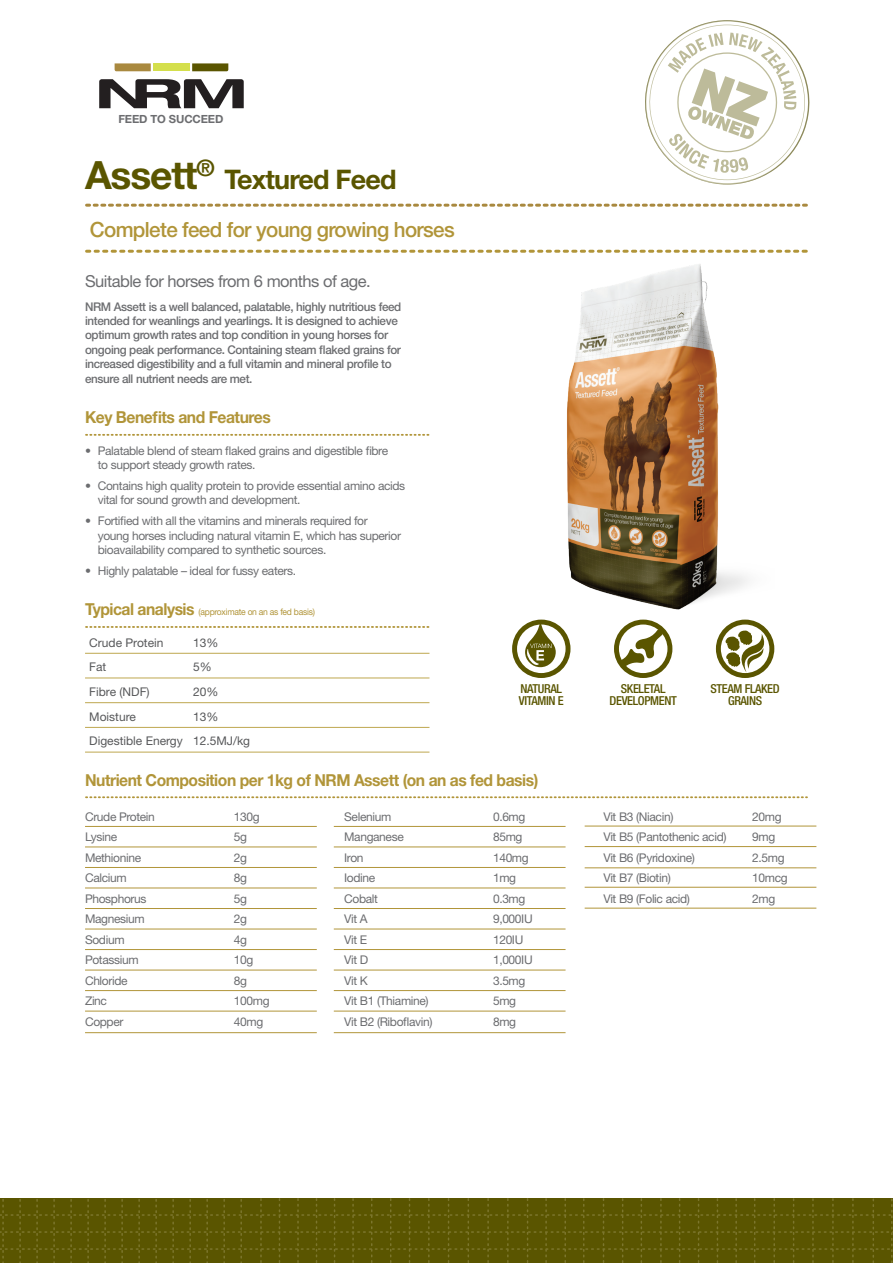
<style>
.page{position:relative;width:893px;height:1263px;background:#fff}
.page>*{position:absolute;margin:0;border:0;box-sizing:border-box;transform-origin:0 0}
.t1{font:700 39px "Helvetica Neue LT Std";letter-spacing:-.03em;color:#5a5500}
.t2{font:700 27px "Helvetica Neue LT Std";letter-spacing:-.03em;color:#5a5500}
.t3{font:500 21px "Helvetica Neue LT Std";letter-spacing:-.03em;color:#b19539}
.t4{font:700 16.5px "Helvetica Neue LT Std";letter-spacing:-.03em;color:#b19539;scale:.95 1}
.t5{font:16.5px "Helvetica Neue LT Std";letter-spacing:-.03em;color:#6c6d70}
.t6{font:500 condensed 12.3px/12.3px "Helvetica Neue LT Std";letter-spacing:-.03em;color:#5a5500;text-align:center}
.t7{font:12px/14.4px "Helvetica Neue LT Std";letter-spacing:-.03em;color:#6c6d70}
.t8{font:500 12px/14.4px "Helvetica Neue LT Std";letter-spacing:-.03em;color:#6c6d70}
.t9{font:12px/24.8px "Helvetica Neue LT Std";color:#57585a}
.t10{font:700 11.25px "Helvetica Neue LT Std";letter-spacing:-.01em;color:#6c6d70}
.t11{font:9px "Helvetica Neue LT Std";letter-spacing:-.03em;color:#b19539;scale:.95 1}
.s1{font-weight:700;font-size:16.5px}
</style>
<div class="page">
<div style="left:614px;top:620px;width:58px;height:58px;border:5px solid #5a5500;border-radius:50%"></div>
<svg style="left:621px;top:629px;width:42px;height:39px"></svg>
<div style="left:716px;top:620px;width:58px;height:58px;border:5px solid #5a5500;border-radius:50%"></div>
<svg style="left:725px;top:630px;width:41px;height:43px"></svg>
<div style="left:512px;top:620px;width:58px;height:58px;border:5px solid #5a5500;border-radius:50%"></div>
<svg style="left:525px;top:621px;width:31px;height:46px"></svg>
<img style="left:555px;top:249px;width:218px;height:374px">
<svg style="left:86px;top:434px;width:343px;height:2px"></svg>
<svg style="left:86px;top:626px;width:343px;height:2px"></svg>
<hr style="left:85px;top:653px;width:344px;height:1px;background:#bea74f">
<hr style="left:85px;top:678px;width:344px;height:1px;background:#bea74f">
<hr style="left:85px;top:702px;width:344px;height:1px;background:#bea74f">
<hr style="left:85px;top:727px;width:344px;height:1px;background:#bea74f">
<hr style="left:85px;top:752px;width:344px;height:1px;background:#bea74f">
<svg style="left:99px;top:79px;width:145px;height:29px"></svg>
<div style="left:153px;top:63px;width:37px;height:8px;background:#d4df4c"></div>
<svg style="left:115px;top:63px;width:36px;height:8px"></svg>
<svg style="left:192px;top:63px;width:36px;height:8px"></svg>
<svg style="left:87px;top:250px;width:719px;height:3px"></svg>
<svg style="left:87px;top:204px;width:719px;height:3px"></svg>
<svg style="left:0;top:1198px;width:893px;height:65px;background:#5c5703"></svg>
<svg style="left:645px;top:20px;width:165px;height:165px"></svg>
<hr style="left:334px;top:826px;width:232px;height:1px;background:#b19539">
<hr style="left:334px;top:846px;width:232px;height:1px;background:#b19539">
<hr style="left:334px;top:867px;width:232px;height:1px;background:#b19539">
<hr style="left:334px;top:887px;width:232px;height:1px;background:#b19539">
<hr style="left:334px;top:908px;width:232px;height:1px;background:#b19539">
<hr style="left:334px;top:929px;width:232px;height:1px;background:#b19539">
<hr style="left:334px;top:949px;width:232px;height:1px;background:#b19539">
<hr style="left:334px;top:970px;width:232px;height:1px;background:#b19539">
<hr style="left:334px;top:990px;width:232px;height:1px;background:#b19539">
<hr style="left:334px;top:1011px;width:232px;height:1px;background:#b19539">
<hr style="left:334px;top:1032px;width:232px;height:1px;background:#b19539">
<hr style="left:585px;top:867px;width:231px;height:1px;background:#b19539">
<hr style="left:585px;top:887px;width:231px;height:1px;background:#b19539">
<hr style="left:85px;top:826px;width:232px;height:1px;background:#b19539">
<hr style="left:85px;top:846px;width:232px;height:1px;background:#b19539">
<hr style="left:85px;top:867px;width:232px;height:1px;background:#b19539">
<hr style="left:85px;top:888px;width:232px;height:1px;background:#b19539">
<hr style="left:85px;top:908px;width:232px;height:1px;background:#b19539">
<hr style="left:85px;top:929px;width:232px;height:1px;background:#b19539">
<hr style="left:85px;top:949px;width:232px;height:1px;background:#b19539">
<hr style="left:85px;top:970px;width:232px;height:1px;background:#b19539">
<hr style="left:85px;top:990px;width:232px;height:1px;background:#b19539">
<hr style="left:85px;top:1011px;width:232px;height:1px;background:#b19539">
<hr style="left:85px;top:1032px;width:232px;height:1px;background:#b19539">
<hr style="left:585px;top:826px;width:231px;height:1px;background:#b19539">
<hr style="left:585px;top:846px;width:231px;height:1px;background:#b19539">
<svg style="left:86px;top:796px;width:721px;height:2px"></svg>
<hr style="left:585px;top:908px;width:231px;height:1px;background:#b19539">
<p class="t10" style="left:118px;top:112px;width:107px">FEED TO SUCCEED</p>
<h1 class="t1" style="left:85px;top:151px;width:131px">Assett<sup>®</sup></h1>
<h2 class="t2" style="left:224px;top:162px;width:174px">Textured Feed</h2>
<h3 class="t3" style="left:90px;top:217px;width:366px">Complete feed for young growing horses</h3>
<h3 class="t5" style="left:85px;top:271px;width:287px">Suitable for horses from 6 months of age.</h3>
<p class="t8" style="left:85px;top:299px;width:318px">NRM Assett is a well balanced, palatable, highly nutritious feed intended for weanlings and yearlings. It is designed to achieve optimum growth rates and top condition in young horses for ongoing peak performance. Containing steam flaked grains for increased digestibility and a full vitamin and mineral profile to ensure all nutrient needs are met.</p>
<h3 class="t4" style="left:85px;top:407px;width:197px">Key Benefits and Features</h3>
<p class="t7" style="left:98px;top:443px;width:292px;text-indent:-13px">• Palatable blend of steam flaked grains and digestible fibre to support steady growth rates.</p>
<p class="t7" style="left:98px;top:478px;width:309px;text-indent:-13px">• Contains high quality protein to provide essential amino acids vital for sound growth and development.</p>
<p class="t7" style="left:98px;top:513px;width:305px;text-indent:-13px">• Fortified with all the vitamins and minerals required for young horses including natural vitamin E, which has superior bioavailability compared to synthetic sources.</p>
<p class="t7" style="left:85px;top:563px;width:213px">• Highly palatable – ideal for fussy eaters.</p>
<p class="t11" style="left:85px;top:607px;width:243px"><span class="s1">Typical analysis</span> (approximate on an as fed basis)</p>
<p class="t9" style="left:89px;top:630px;width:76px">Crude Protein</p>
<p class="t9" style="left:193px;top:630px;width:27px">13%</p>
<p class="t9" style="left:89px;top:654px;width:19px">Fat</p>
<p class="t9" style="left:193px;top:654px;width:20px">5%</p>
<p class="t9" style="left:89px;top:679px;width:62px">Fibre (NDF)</p>
<p class="t9" style="left:193px;top:679px;width:27px">20%</p>
<p class="t9" style="left:89px;top:704px;width:48px">Moisture</p>
<p class="t9" style="left:89px;top:704px;width:162px;text-indent:104px">13%<br>Digestible Energy 12.5MJ/kg</p>
<p class="t6" style="left:519px;top:682px;width:46px;text-align:left">NATURAL<br>VITAMIN E</p>
<h3 class="t4" style="left:85px;top:770px;width:479px">Nutrient Composition per 1kg of NRM Assett (on an as fed basis)</h3>
<p class="t7" style="left:85px;top:809px;width:71px">Crude Protein</p>
<p class="t7" style="left:234px;top:809px;width:27px">130g</p>
<p class="t7" style="left:85px;top:830px;width:34px">Lysine</p>
<p class="t7" style="left:234px;top:830px;width:15px">5g</p>
<p class="t7" style="left:85px;top:850px;width:58px">Methionine</p>
<p class="t7" style="left:234px;top:850px;width:15px">2g</p>
<p class="t7" style="left:85px;top:870px;width:43px">Calcium</p>
<p class="t7" style="left:234px;top:870px;width:15px">8g</p>
<p class="t7" style="left:85px;top:891px;width:63px">Phosphorus</p>
<p class="t7" style="left:234px;top:891px;width:15px">5g</p>
<p class="t7" style="left:85px;top:911px;width:61px">Magnesium</p>
<p class="t7" style="left:234px;top:911px;width:15px">2g</p>
<p class="t7" style="left:85px;top:932px;width:41px">Sodium</p>
<p class="t7" style="left:234px;top:932px;width:15px">4g</p>
<p class="t7" style="left:85px;top:952px;width:55px">Potassium</p>
<p class="t7" style="left:234px;top:952px;width:21px">10g</p>
<p class="t7" style="left:85px;top:973px;width:44px">Chloride</p>
<p class="t7" style="left:234px;top:973px;width:15px">8g</p>
<p class="t7" style="left:85px;top:993px;width:24px">Zinc</p>
<p class="t7" style="left:234px;top:993px;width:37px">100mg</p>
<p class="t7" style="left:85px;top:1014px;width:40px">Copper</p>
<p class="t7" style="left:234px;top:1014px;width:31px">40mg</p>
<p class="t7" style="left:344px;top:809px;width:49px">Selenium</p>
<p class="t7" style="left:493px;top:809px;width:34px">0.6mg</p>
<p class="t7" style="left:344px;top:830px;width:61px">Manganese</p>
<p class="t7" style="left:493px;top:830px;width:31px">85mg</p>
<p class="t7" style="left:344px;top:850px;width:21px">Iron</p>
<p class="t7" style="left:493px;top:850px;width:37px">140mg</p>
<p class="t7" style="left:344px;top:870px;width:33px">Iodine</p>
<p class="t7" style="left:493px;top:870px;width:25px">1mg</p>
<p class="t7" style="left:344px;top:891px;width:35px">Cobalt</p>
<p class="t7" style="left:493px;top:891px;width:34px">0.3mg</p>
<p class="t7" style="left:344px;top:911px;width:25px">Vit A</p>
<p class="t7" style="left:493px;top:911px;width:41px">9,000IU</p>
<p class="t7" style="left:344px;top:932px;width:25px">Vit E</p>
<p class="t7" style="left:493px;top:932px;width:32px">120IU</p>
<p class="t7" style="left:344px;top:952px;width:26px">Vit D</p>
<p class="t7" style="left:493px;top:952px;width:41px">1,000IU</p>
<p class="t7" style="left:344px;top:973px;width:25px">Vit K</p>
<p class="t7" style="left:493px;top:973px;width:34px">3.5mg</p>
<p class="t7" style="left:344px;top:993px;width:86px">Vit B1 (Thiamine)</p>
<p class="t7" style="left:493px;top:993px;width:25px">5mg</p>
<p class="t7" style="left:344px;top:1014px;width:90px">Vit B2 (Riboflavin)</p>
<p class="t7" style="left:493px;top:1014px;width:25px">8mg</p>
<p class="t6" style="left:610px;top:682px;width:69px">SKELETAL<br>DEVELOPMENT</p>
<p class="t6" style="left:710px;top:682px;width:71px">STEAM FLAKED<br>GRAINS</p>
<p class="t7" style="left:603px;top:809px;width:72px">Vit B3 (Niacin)</p>
<p class="t7" style="left:752px;top:809px;width:31px">20mg</p>
<p class="t7" style="left:603px;top:830px;width:125px">Vit B5 (Pantothenic acid)</p>
<p class="t7" style="left:752px;top:830px;width:25px">9mg</p>
<p class="t7" style="left:603px;top:850px;width:93px">Vit B6 (Pyridoxine)</p>
<p class="t7" style="left:752px;top:850px;width:34px">2.5mg</p>
<p class="t7" style="left:603px;top:870px;width:69px">Vit B7 (Biotin)</p>
<p class="t7" style="left:752px;top:870px;width:37px">10mcg</p>
<p class="t7" style="left:603px;top:891px;width:88px">Vit B9 (Folic acid)</p>
<p class="t7" style="left:752px;top:891px;width:25px">2mg</p>
</div>
